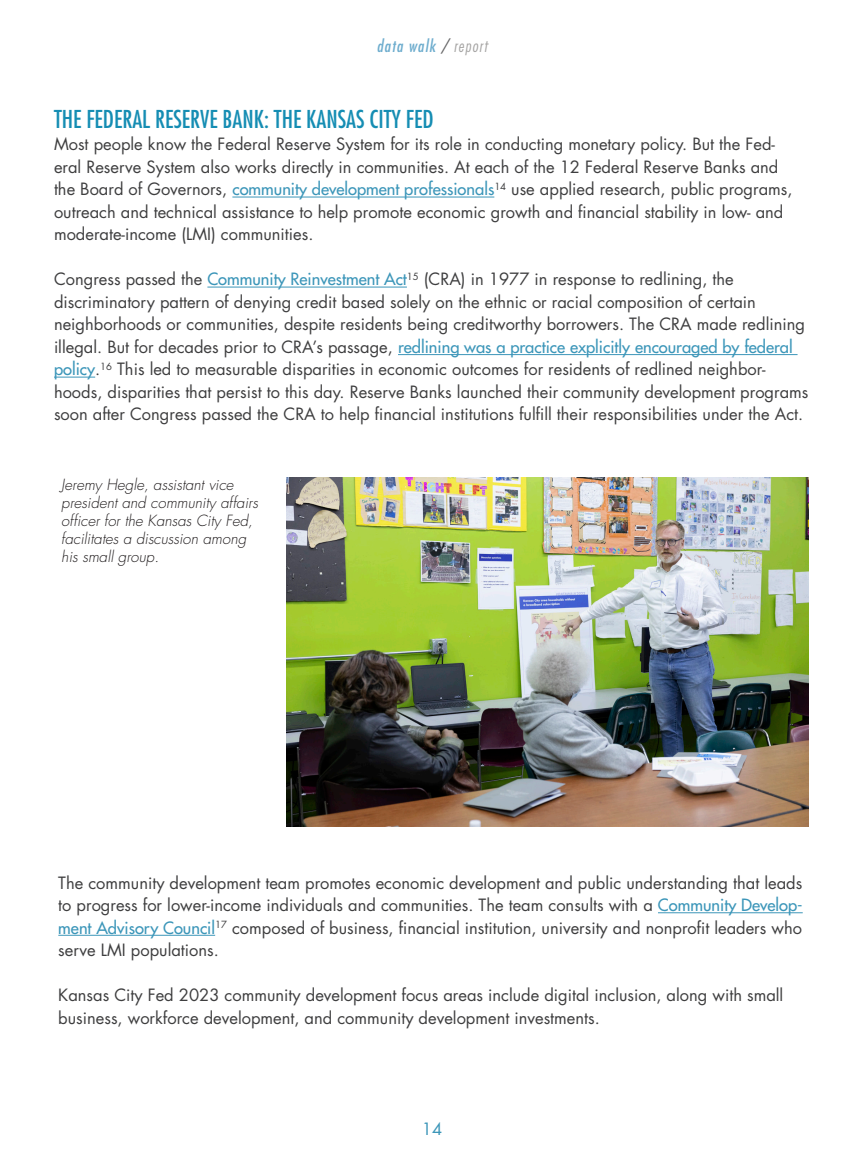
<style>
.page{position:relative;width:864px;height:1175px;background:#fff}
.page>*{position:absolute;margin:0;border:0;box-sizing:border-box;transform-origin:0 0}
.subhead{font:condensed 24px "Futura Std";color:#158db3}
.body{font:16.5px/22.5px "Futura Std";color:#3e3e3f}
.t1{font:italic condensed 16.5px "Futura Std";letter-spacing:.07em;color:#6eadce}
.t2{font:16.5px "Futura Std";color:#3a95b8}
.t3{font:italic 300 15px/18px "Futura Std";color:#231f20}
.s1{color:#656566}
.s2{font-weight:300;color:#a5a4a3}
.s3{font-weight:500;color:#3c96b9}
</style>
<div class="page">
<hr style="left:232px;top:197px;width:262px;height:1px;background:#3c96b9">
<hr style="left:207px;top:287px;width:200px;height:1px;background:#3c96b9">
<hr style="left:398px;top:354px;width:400px;height:1px;background:#3c96b9">
<hr style="left:54px;top:377px;width:41px;height:1px;background:#3c96b9">
<img style="left:286px;top:478px;width:523px;height:348px">
<hr style="left:658px;top:912px;width:145px;height:1px;background:#3c96b9">
<hr style="left:58px;top:934px;width:157px;height:1px;background:#3c96b9">
<p class="t1" style="left:377px;top:36px;width:112px">data walk <span class="s1">/</span> <span class="s2">report</span></p>
<p class="subhead" style="left:54px;top:105px;width:381px">THE FEDERAL RESERVE BANK: THE KANSAS CITY FED</p>
<p class="body" style="left:54px;top:133px;width:740px">Most people know the Federal Reserve System for its role in conducting monetary policy. But the Fed&shy;eral Reserve System also works directly in communities. At each of the 12 Federal Reserve Banks and the Board of Governors, <span class="s3">community development professionals</span><sup>14</sup> use applied research, public programs, outreach and technical assistance to help promote economic growth and financial stability in low- and moderate-income (LMI) communities.</p>
<p class="body" style="left:54px;top:268px;width:756px">Congress passed the <span class="s3">Community Reinvestment Act</span><sup>15</sup> (CRA) in 1977 in response to redlining, the discriminatory pattern of denying credit based solely on the ethnic or racial composition of certain neighborhoods or communities, despite residents being creditworthy borrowers. The CRA made redlining illegal. But for decades prior to CRA’s passage, <span class="s3">redlining was a practice explicitly encouraged by federal policy</span>.<sup>16</sup> This led to measurable disparities in economic outcomes for residents of redlined neighbor&shy;hoods, disparities that persist to this day. Reserve Banks launched their community development programs soon after Congress passed the CRA to help financial institutions fulfill their responsibilities under the Act.</p>
<p class="t3" style="left:61px;top:476px;width:198px">Jeremy Hegle, assistant vice president and community affairs officer for the Kansas City Fed, facilitates a discussion among his small group.</p>
<p class="body" style="left:58px;top:871px;width:746px;text-align:justify">The community development team promotes economic development and public understanding that leads to progress for lower-income individuals and communities. The team consults with a <span class="s3">Community Develop&shy;ment Advisory Council</span><sup>17</sup> composed of business, financial institution, university and nonprofit leaders who serve LMI populations.</p>
<p class="body" style="left:58px;top:984px;width:727px">Kansas City Fed 2023 community development focus areas include digital inclusion, along with small business, workforce development, and community development investments.</p>
<p class="t2" style="left:422px;top:1118px;width:22px">14</p>
</div>
